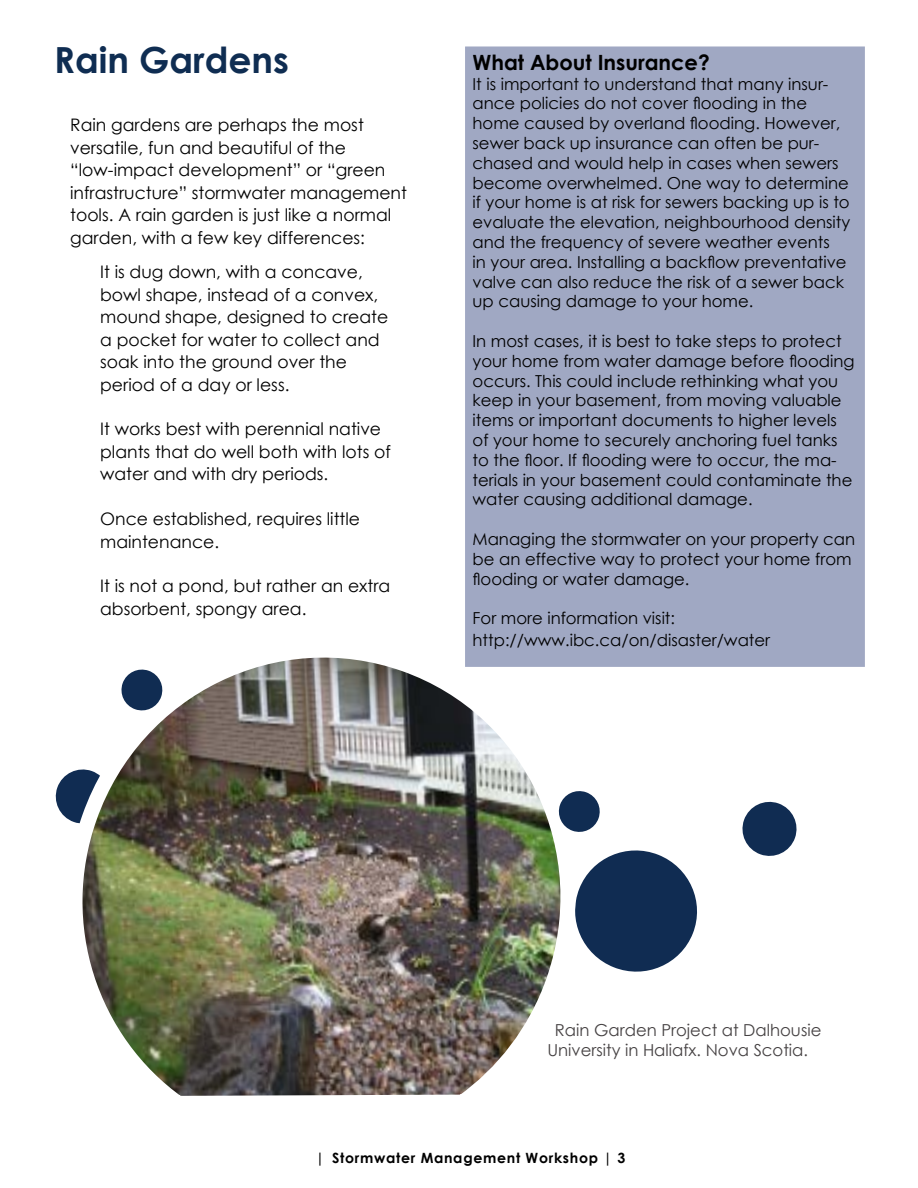
<style>
.page{position:relative;width:918px;height:1188px;background:#fff}
.page>*{position:absolute;margin:0;border:0;box-sizing:border-box;transform-origin:0 0}
.t1{font:700 36px "Century Gothic";color:#0f2d52}
.t2{font:700 21px "Century Gothic";color:#000}
.t3{font:17.25px/22.5px "Century Gothic";color:#000}
.t4{font:16.5px/19.8px "Century Gothic";color:#000}
.t5{font:16.5px/19.8px "Century Gothic";color:#454142}
.t6{font:700 14.1px "Century Gothic";letter-spacing:.05em;color:#000}
</style>
<div class="page">
<svg style="left:599px;top:850px;width:98px;height:122px"></svg>
<img style="left:55px;top:657px;width:544px;height:439px">
<div style="left:469px;top:50px;width:392px;height:613px;background:#a0a8c3"></div>
<div style="left:465px;top:46px;width:400px;height:621px;border:8px solid #a0a8c3"></div>
<svg style="left:119px;top:667px;width:46px;height:46px"></svg>
<svg style="left:556px;top:789px;width:44px;height:45px"></svg>
<svg style="left:742px;top:801px;width:55px;height:55px"></svg>
<h1 class="t1" style="left:54px;top:33px;width:236px">Rain Gardens</h1>
<p class="t3" style="left:70px;top:114px;width:338px">Rain gardens are perhaps the most versatile, fun and beautiful of the “low-impact development” or “green infrastructure” stormwater management tools. A rain garden is just like a normal garden, with a few key differences:</p>
<p class="t3" style="left:100px;top:261px;width:290px">It is dug down, with a concave, bowl shape, instead of a convex, mound shape, designed to create a pocket for water to collect and soak into the ground over the period of a day or less.</p>
<p class="t3" style="left:100px;top:418px;width:292px">It works best with perennial native plants that do well both with lots of water and with dry periods.</p>
<p class="t3" style="left:100px;top:507px;width:261px">Once established, requires little maintenance.</p>
<p class="t3" style="left:100px;top:575px;width:292px">It is not a pond, but rather an extra absorbent, spongy area.</p>
<p class="t2" style="left:473px;top:46px;width:239px">What About Insurance?</p>
<p class="t4" style="left:473px;top:73px;width:379px">It is important to understand that many insur&shy;ance policies do not cover flooding in the home caused by overland flooding. However, sewer back up insurance can often be pur&shy;chased and would help in cases when sewers become overwhelmed. One way to determine if your home is at risk for sewers backing up is to evaluate the elevation, neighbourhood density and the frequency of severe weather events<br>in your area. Installing a backflow preventative valve can also reduce the risk of a sewer back up causing damage to your home.</p>
<p class="t4" style="left:473px;top:331px;width:384px">In most cases, it is best to take steps to protect your home from water damage before flooding occurs. This could include rethinking what you keep in your basement, from moving valuable items or important documents to higher levels of your home to securely anchoring fuel tanks to the floor. If flooding were to occur, the ma&shy;terials in your basement could contaminate the water causing additional damage.</p>
<p class="t4" style="left:473px;top:529px;width:384px">Managing the stormwater on your property can be an effective way to protect your home from flooding or water damage.</p>
<p class="t4" style="left:473px;top:607px;width:299px;line-height:21.6px">For more information visit: http://www.ibc.ca/on/disaster/water</p>
<p class="t5" style="left:547px;top:1020px;width:276px;text-indent:8px">Rain Garden Project at Dalhousie<br>University in Haliafx. Nova Scotia.</p>
<p class="t6" style="left:316px;top:1148px;width:311px">| Stormwater Management Workshop | 3</p>
</div>
